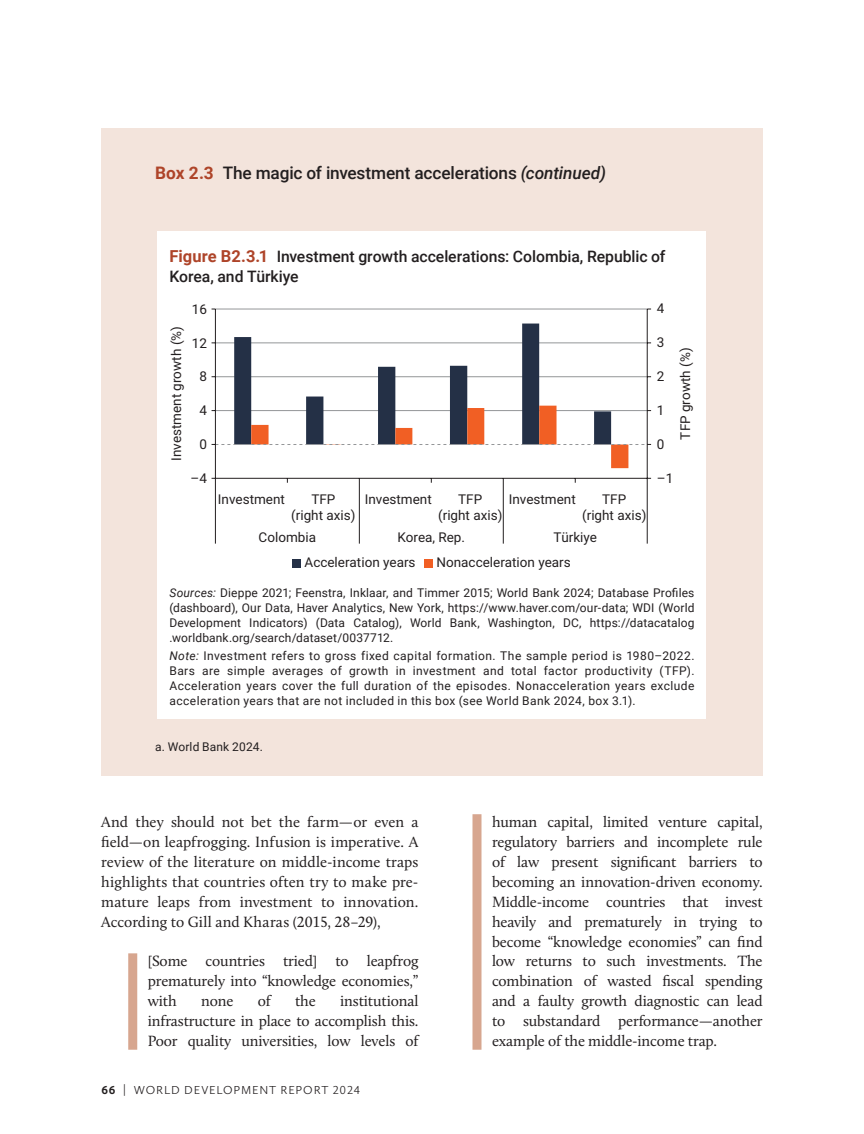
<style>
.page{position:relative;width:864px;height:1134px;background:#fff}
.page>*{position:absolute;margin:0;border:0;box-sizing:border-box;transform-origin:0 0}
.Box_title{font:500 17.25px "Roboto";letter-spacing:-.01em;color:#231f20}
.Figure_title{font:500 15.75px/20.2px "Roboto";letter-spacing:-.005em;color:#231f20}
.Extract{font:15.3px/20px "Calluna";letter-spacing:-.01em;color:#231f20;text-align:justify}
.Body_text_next{font:15.3px/20px "Calluna";color:#231f20;text-align:justify}
.t1{font:13.5px/16.2px "Roboto";color:#231f20;text-align:center}
.Figure_Source_Note{font:12px/15px "Roboto";letter-spacing:.02em;color:#231f20;text-align:justify}
.t2{font:300 12px "Calluna Sans";letter-spacing:.075em;color:#231f20}
.Box_Sources{font:12px "Roboto";letter-spacing:.01em;color:#231f20}
.s1{font-weight:700;color:#ae4429}
.s2{font-style:italic}
.s3{font-weight:700;font-size:16.5px;color:#ae4429}
.s4{font-weight:700}
</style>
<div class="page">
<div style="left:101px;top:128px;width:662px;height:648px;background:#f3e4dc"></div>
<div style="left:128px;top:953px;width:9px;height:97px;background:#d7a68f"></div>
<div style="left:472px;top:814px;width:10px;height:236px;background:#d7a68f"></div>
<div style="left:158px;top:231px;width:548px;height:488px;background:#fff"></div>
<hr style="left:215px;top:309px;width:432px;height:1px;background:#949698">
<hr style="left:215px;top:309px;width:1px;height:169px;background:#231f20">
<hr style="left:647px;top:309px;width:1px;height:169px;background:#231f20">
<hr style="left:215px;top:478px;width:432px;height:1px;background:#231f20">
<hr style="left:647px;top:478px;width:1px;height:66px;background:#231f20">
<hr style="left:503px;top:478px;width:1px;height:66px;background:#231f20">
<hr style="left:359px;top:478px;width:1px;height:66px;background:#231f20">
<hr style="left:215px;top:478px;width:1px;height:66px;background:#231f20">
<svg style="left:212px;top:324px;width:439px;height:144px"></svg>
<div style="left:292px;top:559px;width:8px;height:9px;background:#243046"></div>
<div style="left:424px;top:559px;width:8px;height:9px;background:#f15f24"></div>
<p class="Box_title" style="left:155px;top:161px;width:452px"><span class="s1">Box 2.3</span> The magic of investment accelerations <span class="s2">(continued)</span></p>
<p class="Figure_title" style="left:170px;top:246px;width:498px"><span class="s3">Figure B2.3.1</span> Investment growth accelerations: Colombia, Republic of<br>Korea, and Türkiye</p>
<p class="t1" style="left:192px;top:302px;width:17px">16</p>
<p class="t1" style="left:657px;top:301px;width:9px">4</p>
<p class="t1" style="left:169px;top:461px;width:136px;rotate:-90deg">Investment growth (%)</p>
<p class="t1" style="left:192px;top:336px;width:17px">12</p>
<p class="t1" style="left:199px;top:369px;width:9px">8</p>
<p class="t1" style="left:199px;top:403px;width:9px">4</p>
<p class="t1" style="left:199px;top:437px;width:9px">0</p>
<p class="t1" style="left:657px;top:335px;width:9px">3</p>
<p class="t1" style="left:657px;top:369px;width:9px">2</p>
<p class="t1" style="left:657px;top:403px;width:9px">1</p>
<p class="t1" style="left:657px;top:437px;width:9px">0</p>
<p class="t1" style="left:678px;top:440px;width:93px;rotate:-90deg">TFP growth (%)</p>
<p class="t1" style="left:191px;top:471px;width:18px">–4</p>
<p class="t1" style="left:657px;top:471px;width:18px">–1</p>
<p class="t1" style="left:218px;top:492px;width:69px">Investment</p>
<p class="t1" style="left:291px;top:492px;width:66px">TFP<br>(right axis)</p>
<p class="t1" style="left:365px;top:492px;width:69px">Investment</p>
<p class="t1" style="left:438px;top:492px;width:66px">TFP<br>(right axis)</p>
<p class="t1" style="left:509px;top:492px;width:69px">Investment</p>
<p class="t1" style="left:582px;top:492px;width:66px">TFP<br>(right axis)</p>
<p class="t1" style="left:259px;top:530px;width:59px">Colombia</p>
<p class="t1" style="left:397px;top:530px;width:69px">Korea, Rep.</p>
<p class="t1" style="left:553px;top:530px;width:45px">Türkiye</p>
<p class="t1" style="left:305px;top:555px;width:113px">Acceleration years</p>
<p class="t1" style="left:437px;top:555px;width:136px">Nonacceleration years</p>
<p class="Figure_Source_Note" style="left:169px;top:585px;width:527px"><span class="s2">Sources:</span> Dieppe 2021; Feenstra, Inklaar, and Timmer 2015; World Bank 2024; Database Profiles (dashboard), Our Data, Haver Analytics, New York, https://www.haver.com/our-data; WDI (World Development Indicators) (Data Catalog), World Bank, Washington, DC, https://datacatalog .worldbank.org/search/dataset/0037712.</p>
<p class="Figure_Source_Note" style="left:169px;top:648px;width:527px"><span class="s2">Note:</span> Investment refers to gross fixed capital formation. The sample period is 1980–2022.<br>Bars are simple averages of growth in investment and total factor productivity (TFP).<br>Acceleration years cover the full duration of the episodes. Nonacceleration years exclude acceleration years that are not included in this box (see World Bank 2024, box 3.1).</p>
<p class="Box_Sources" style="left:155px;top:738px;width:109px">a. World Bank 2024.</p>
<p class="Body_text_next" style="left:101px;top:812px;width:319px">And they should not bet the farm—or even a field—on leapfrogging. Infusion is imperative. A review of the literature on middle-income traps highlights that countries often try to make pre&shy;mature leaps from investment to innovation.<br>According to Gill and Kharas (2015, 28–29),</p>
<p class="Extract" style="left:148px;top:951px;width:272px">[Some countries tried] to leapfrog prematurely into “knowledge economies,” with</p>
<p class="Extract" style="left:148px;top:991px;width:272px;text-indent:192px">institutional infrastructure in place to accomplish this.<br>Poor quality universities, low levels of</p>
<p class="Extract" style="left:201px;top:991px;width:34px">none</p>
<p class="Extract" style="left:258px;top:991px;width:15px">of</p>
<p class="Extract" style="left:295px;top:991px;width:22px">the</p>
<p class="t2" style="left:101px;top:1083px;width:260px"><span class="s4">66</span> | WORLD DEVELOPMENT REPORT 2024</p>
<p class="Extract" style="left:492px;top:812px;width:272px">human capital, limited venture capital, regulatory barriers and incomplete rule of law present significant barriers to becoming an innovation-driven economy.<br>Middle-income countries that invest heavily and prematurely in trying to become “knowledge economies” can find low returns to such investments. The combination of wasted fiscal spending and a faulty growth diagnostic can lead to substandard performance—another example of the middle-income trap.</p>
</div>
